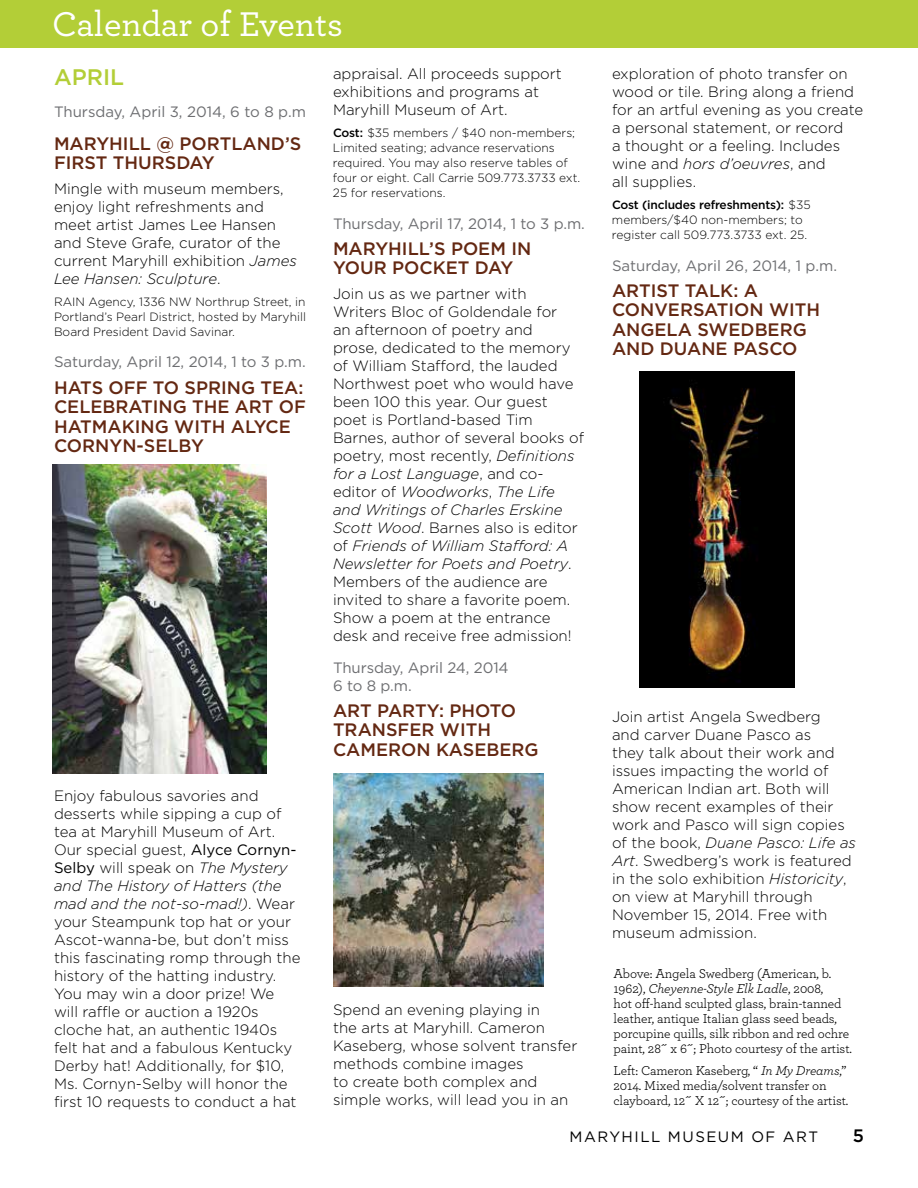
<style>
.page{position:relative;width:918px;height:1188px;background:#fff}
.page>*{position:absolute;margin:0;border:0;box-sizing:border-box;transform-origin:0 0}
.t1{font:500 36px "Archer";color:#fff}
.t2{font:500 22.5px "Gotham";color:#b3ce37}
.t3{font:500 18px/19.5px "Gotham";color:#642812}
.t4{font:500 18px "Gotham";color:#000}
.t5{font:300 15px/18px "Gotham";color:#000}
.t6{font:15px/18px "Gotham";letter-spacing:-.005em;color:#6d6e71}
.t7{font:15px "Gotham";letter-spacing:.1em;color:#000}
.t8{font:13.5px/15px "Archer";letter-spacing:-.005em;color:#000}
.t9{font:300 12px/15px "Gotham";color:#000}
.s1{font-weight:700}
.s2{font-style:italic}
.s3{font-weight:500}
.s4{font-weight:400}
</style>
<div class="page">
<div style="left:0;top:0;width:918px;height:47px;background:#b3ce37"></div>
<img style="left:52px;top:465px;width:214px;height:309px">
<img style="left:333px;top:774px;width:211px;height:212px">
<img style="left:639px;top:372px;width:156px;height:315px">
<h1 class="t1" style="left:52px;top:-2px;width:292px">Calendar of Events</h1>
<h2 class="t2" style="left:54px;top:63px;width:72px">APRIL</h2>
<p class="t6" style="left:54px;top:102px;width:254px">Thursday, April 3, 2014, 6 to 8 p.m</p>
<p class="t3" style="left:54px;top:134px;width:249px">MARYHILL <span class="s1">@</span> PORTLAND’S<br>FIRST THURSDAY</p>
<p class="t5" style="left:54px;top:180px;width:244px">Mingle with museum members, enjoy light refreshments and meet artist James Lee Hansen and Steve Grafe, curator of the current Maryhill exhibition <span class="s2">James<br>Lee Hansen: Sculpture</span>.</p>
<p class="t9" style="left:54px;top:294px;width:254px;text-align:justify">RAIN Agency, 1336 NW Northrup Street, in Portland’s Pearl District, hosted by Maryhill Board President David Savinar.</p>
<p class="t6" style="left:54px;top:353px;width:253px">Saturday, April 12, 2014, 1 to 3 p.m.</p>
<p class="t3" style="left:54px;top:377px;width:253px">HATS OFF TO SPRING TEA:<br>CELEBRATING THE ART OF<br>HATMAKING WITH ALYCE<br>CORNYN-SELBY</p>
<p class="t5" style="left:333px;top:65px;width:230px">appraisal. All proceeds support exhibitions and programs at<br>Maryhill Museum of Art.</p>
<p class="t9" style="left:333px;top:125px;width:249px"><span class="s3">Cost:</span> $35 members / $40 non-members; Limited seating; advance reservations required. You may also reserve tables of four or eight. Call Carrie 509.773.3733 ext.<br>25 for reservations.</p>
<p class="t6" style="left:333px;top:214px;width:253px">Thursday, April 17, 2014, 1 to 3 p.m.</p>
<p class="t3" style="left:333px;top:239px;width:200px">MARYHILL’S POEM IN<br>YOUR POCKET DAY</p>
<p class="t5" style="left:333px;top:285px;width:253px">Join us as we partner with<br>Writers Bloc of Goldendale for<br>an afternoon of poetry and<br>prose, dedicated to the memory of William Stafford, the lauded<br>Northwest poet who would have been 100 this year. Our guest poet is Portland-based Tim<br>Barnes, author of several books of poetry, most recently, <span class="s2">Definitions for a Lost Language</span>, and co&shy;editor of <span class="s2">Woodworks</span>, <span class="s2">The Life and Writings of Charles Erskine<br>Scott Wood</span>. Barnes also is editor of <span class="s2">Friends of William Stafford: A<br>Newsletter for Poets and Poetry</span>.<br>Members of the audience are invited to share a favorite poem.<br>Show a poem at the entrance desk and receive free admission!</p>
<p class="t6" style="left:333px;top:658px;width:177px">Thursday, April 24, 2014<br>6 to 8 p.m.</p>
<p class="t3" style="left:333px;top:701px;width:207px">ART PARTY: PHOTO<br>TRANSFER WITH<br>CAMERON KASEBERG</p>
<p class="t5" style="left:54px;top:786px;width:248px">Enjoy fabulous savories and desserts while sipping a cup of tea at Maryhill Museum of Art.<br>Our special guest, <span class="s4">Alyce Cornyn-<br>Selby</span> will speak on <span class="s2">The Mystery and The History of Hatters (the mad and the not-so-mad!)</span>. Wear your Steampunk top hat or your<br>Ascot-wanna-be, but don’t miss this fascinating romp through the history of the hatting industry.<br>You may win a door prize! We will raffle or auction a 1920s cloche hat, an authentic 1940s felt hat and a fabulous Kentucky<br>Derby hat! Additionally, for $10,<br>Ms. Cornyn-Selby will honor the first 10 requests to conduct a hat</p>
<p class="t5" style="left:333px;top:1000px;width:246px">Spend an evening playing in<br>the arts at Maryhill. Cameron<br>Kaseberg, whose solvent transfer methods combine images<br>to create both complex and simple works, will lead you in an</p>
<p class="t5" style="left:612px;top:65px;width:253px">exploration of photo transfer on wood or tile. Bring along a friend for an artful evening as you create a personal statement, or record<br>a thought or a feeling. Includes wine and <span class="s2">hors d’oeuvres</span>, and<br>all supplies.</p>
<p class="t9" style="left:612px;top:197px;width:200px"><span class="s3">Cost (includes refreshments):</span> $35 members/$40 non-members; to register call 509.773.3733 ext. 25.</p>
<p class="t6" style="left:612px;top:256px;width:227px">Saturday, April 26, 2014, 1 p.m.</p>
<p class="t3" style="left:612px;top:281px;width:210px">ARTIST TALK: A<br>CONVERSATION WITH<br>ANGELA SWEDBERG<br>AND DUANE PASCO</p>
<p class="t5" style="left:612px;top:708px;width:246px">Join artist Angela Swedberg<br>and carver Duane Pasco as<br>they talk about their work and issues impacting the world of<br>American Indian art. Both will show recent examples of their work and Pasco will sign copies of the book, <span class="s2">Duane Pasco: Life as<br>Art</span>. Swedberg’s work is featured in the solo exhibition <span class="s2">Historicity</span>, on view at Maryhill through<br>November 15, 2014. Free with museum admission.</p>
<p class="t8" style="left:614px;top:965px;width:240px">Above: Angela Swedberg (American, b.<br>1962), <span class="s2">Cheyenne-Style Elk Ladle</span>, 2008,<br>hot off-hand sculpted glass, brain-tanned leather, antique Italian glass seed beads, porcupine quills, silk ribbon and red ochre paint, 28˝ x 6˝; Photo courtesy of the artist.</p>
<p class="t8" style="left:614px;top:1062px;width:236px">Left: Cameron Kaseberg, “ <span class="s2">In My Dreams</span>,”<br>2014. Mixed media/solvent transfer on clayboard, 12˝ X 12˝; courtesy of the artist.</p>
<p class="t7" style="left:570px;top:1128px;width:250px">MARYHILL MUSEUM OF ART</p>
<p class="t4" style="left:853px;top:1124px;width:13px">5</p>
</div>
